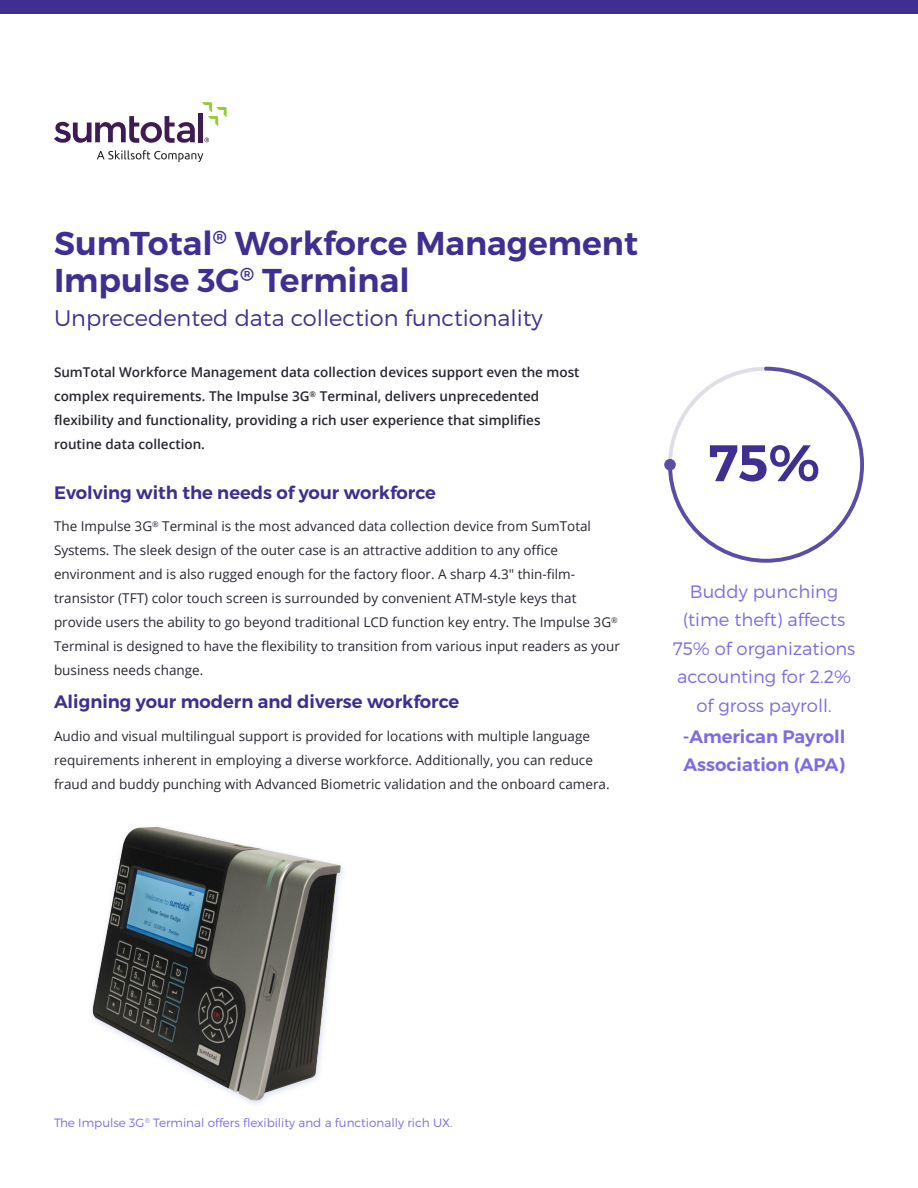
<style>
.page{position:relative;width:918px;height:1188px;background:#fff}
.page>*{position:absolute;margin:0;border:0;box-sizing:border-box;transform-origin:0 0}
.Feature_Benefit_Body{font:600 51.3px "Montserrat";color:#402e90}
.Heading_-_22_27_Mont{font:600 33px/37.5px "Montserrat";color:#402e90}
.Subhead_-_14_18_Open{font:300 22.5px "Montserrat";color:#402e90}
.Quote_Copy_-_12_19_M{font:300 18px/28.5px "Montserrat";color:#806ae2;text-align:center}
.Body_Copy_-_9_16_Ope{font:600 18px "Montserrat";color:#402e90}
.Subhead_-_12_16_Mont{font:600 18px "Montserrat";color:#402e90}
.Quote_Attribution{font:600 18px/28.5px "Montserrat";color:#806ae2}
.Body_Copy_-_9_16_Ope-2{font:13.5px/24px "Open Sans";color:#292630}
.Intro_Body_Copy-9_16{font:600 13.5px/24px "Open Sans";color:#292630}
.Photo_Caption_-_8_10{font:300 12px "Montserrat";color:#806ae2}
</style>
<div class="page">
<svg style="left:97px;top:150px;width:106px;height:12px"></svg>
<div style="left:198px;top:113px;width:5px;height:29px;background:#3e1b52"></div>
<svg style="left:54px;top:116px;width:141px;height:27px"></svg>
<svg style="left:202px;top:102px;width:25px;height:24px"></svg>
<svg style="left:204px;top:138px;width:5px;height:4px"></svg>
<div style="left:0;top:0;width:918px;height:14px;background:#402e90"></div>
<img style="left:93px;top:827px;width:248px;height:274px">
<svg style="left:668px;top:367px;width:196px;height:196px"></svg>
<div style="left:664px;top:459px;width:12px;height:11px;background:#594da6;border-radius:50%"></div>
<p class="Heading_-_22_27_Mont" style="left:54px;top:224px;width:586px">SumTotal<sup>®</sup> Workforce Management<br>Impulse 3G<sup>®</sup> Terminal</p>
<p class="Subhead_-_14_18_Open" style="left:54px;top:304px;width:490px">Unprecedented data collection functionality</p>
<p class="Intro_Body_Copy-9_16" style="left:54px;top:360px;width:527px">SumTotal Workforce Management data collection devices support even the most complex requirements. The Impulse 3G<sup>®</sup> Terminal, delivers unprecedented flexibility and functionality, providing a rich user experience that simplifies routine data collection.</p>
<p class="Subhead_-_12_16_Mont" style="left:54px;top:481px;width:383px">Evolving with the needs of your workforce</p>
<p class="Body_Copy_-_9_16_Ope-2" style="left:54px;top:514px;width:567px">The Impulse 3G<sup>®</sup> Terminal is the most advanced data collection device from SumTotal Systems. The sleek design of the outer case is an attractive addition to any office environment and is also rugged enough for the factory floor. A sharp 4.3" thin-film&shy;transistor (TFT) color touch screen is surrounded by convenient ATM-style keys that provide users the ability to go beyond traditional LCD function key entry. The Impulse 3G<sup>® </sup>Terminal is designed to have the flexibility to transition from various input readers as your business needs change.</p>
<p class="Body_Copy_-_9_16_Ope" style="left:54px;top:691px;width:407px">Aligning your modern and diverse workforce</p>
<p class="Body_Copy_-_9_16_Ope-2" style="left:54px;top:724px;width:557px">Audio and visual multilingual support is provided for locations with multiple language requirements inherent in employing a diverse workforce. Additionally, you can reduce fraud and buddy punching with Advanced Biometric validation and the onboard camera.</p>
<p class="Feature_Benefit_Body" style="left:708px;top:431px;width:113px">75%</p>
<p class="Quote_Copy_-_12_19_M" style="left:673px;top:577px;width:184px">Buddy punching (time theft) affects<br>75% of organizations accounting for 2.2% of gross payroll.</p>
<p class="Quote_Attribution" style="left:683px;top:722px;width:164px">-American Payroll<br>Association (APA)</p>
<p class="Photo_Caption_-_8_10" style="left:54px;top:1116px;width:400px">The Impulse 3G<sup>®</sup> Terminal offers flexibility and a functionally rich UX.</p>
</div>
